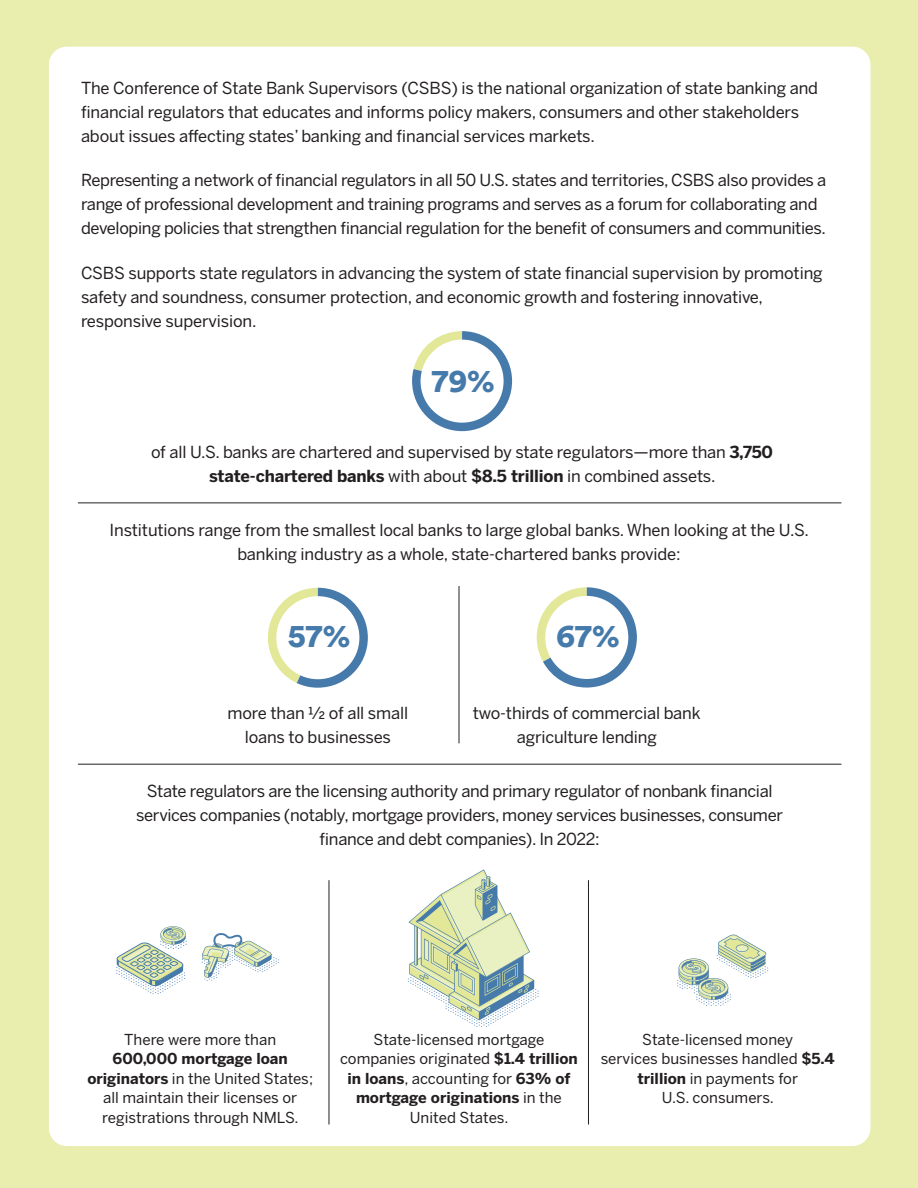
<style>
.page{position:relative;width:918px;height:1188px;background:#e9edad}
.page>*{position:absolute;margin:0;border:0;box-sizing:border-box;transform-origin:0 0}
.t1{font:900 32.4px "Circular Std";color:#457aab}
.t2{font:16.5px/24px "Benton Sans";letter-spacing:-.02em;color:#231f20;text-align:center}
.t3{font:15px/19.5px "Benton Sans";color:#231f20;text-align:center}
.s1{font-weight:700}
</style>
<div class="page">
<div style="left:49px;top:47px;width:821px;height:1099px;background:#fff;border-radius:18px"></div>
<hr style="left:329px;top:880px;width:1px;height:245px;background:#231f20">
<hr style="left:588px;top:880px;width:1px;height:245px;background:#231f20">
<hr style="left:78px;top:764px;width:763px;height:1px;background:#231f20">
<svg style="left:412px;top:331px;width:100px;height:100px"></svg>
<div style="left:421px;top:340px;width:83px;height:83px;background:#fff;border-radius:50%"></div>
<hr style="left:78px;top:503px;width:763px;height:1px;background:#231f20">
<svg style="left:536px;top:587px;width:101px;height:101px"></svg>
<div style="left:545px;top:596px;width:83px;height:83px;background:#fff;border-radius:50%"></div>
<svg style="left:267px;top:588px;width:101px;height:100px"></svg>
<div style="left:276px;top:596px;width:83px;height:83px;background:#fff;border-radius:50%"></div>
<hr style="left:459px;top:586px;width:1px;height:157px;background:#231f20">
<svg style="left:677px;top:934px;width:91px;height:72px"></svg>
<svg style="left:116px;top:926px;width:71px;height:68px"></svg>
<svg style="left:202px;top:933px;width:77px;height:48px"></svg>
<svg style="left:407px;top:869px;width:132px;height:158px"></svg>
<p class="t2" style="left:81px;top:76px;width:739px;text-align:left">The Conference of State Bank Supervisors (CSBS) is the national organization of state banking and financial regulators that educates and informs policy makers, consumers and other stakeholders about issues affecting states’ banking and financial services markets.</p>
<p class="t2" style="left:81px;top:168px;width:747px;text-align:left">Representing a network of financial regulators in all 50 U.S. states and territories, CSBS also provides a range of professional development and training programs and serves as a forum for collaborating and developing policies that strengthen financial regulation for the benefit of consumers and communities.</p>
<p class="t2" style="left:81px;top:261px;width:743px;text-align:left">CSBS supports state regulators in advancing the system of state financial supervision by promoting safety and soundness, consumer protection, and economic growth and fostering innovative, responsive supervision.</p>
<h1 class="t1" style="left:432px;top:359px;width:65px">79%</h1>
<p class="t2" style="left:151px;top:441px;width:624px">of all U.S. banks are chartered and supervised by state regulators—more than <span class="s1">3,750 state-chartered banks</span> with about <span class="s1">$8.5 trillion</span> in combined assets.</p>
<p class="t2" style="left:110px;top:518px;width:701px">Institutions range from the smallest local banks to large global banks. When looking at the U.S. banking industry as a whole, state-chartered banks provide:</p>
<h1 class="t1" style="left:288px;top:614px;width:64px">57%</h1>
<p class="t2" style="left:227px;top:701px;width:182px">more than 1/2 of all small loans to businesses</p>
<h1 class="t1" style="left:556px;top:614px;width:66px">67%</h1>
<p class="t2" style="left:473px;top:701px;width:229px">two-thirds of commercial bank agriculture lending</p>
<p class="t2" style="left:136px;top:779px;width:648px">State regulators are the licensing authority and primary regulator of nonbank financial services companies (notably, mortgage providers, money services businesses, consumer finance and debt companies). In 2022:</p>
<p class="t3" style="left:124px;top:1030px;width:153px">There were more than</p>
<p class="t3" style="left:87px;top:1049px;width:227px"><span class="s1">600,000 mortgage loan originators</span> in the United States; all maintain their licenses or registrations through NMLS.</p>
<p class="t3" style="left:340px;top:1030px;width:239px">State-licensed mortgage companies originated <span class="s1">$1.4 trillion in loans</span>, accounting for <span class="s1">63% of mortgage originations</span> in the<br>United States.</p>
<p class="t3" style="left:601px;top:1030px;width:235px">State-licensed money<br>services businesses handled <span class="s1">$5.4 trillion</span> in payments for<br>U.S. consumers.</p>
</div>
